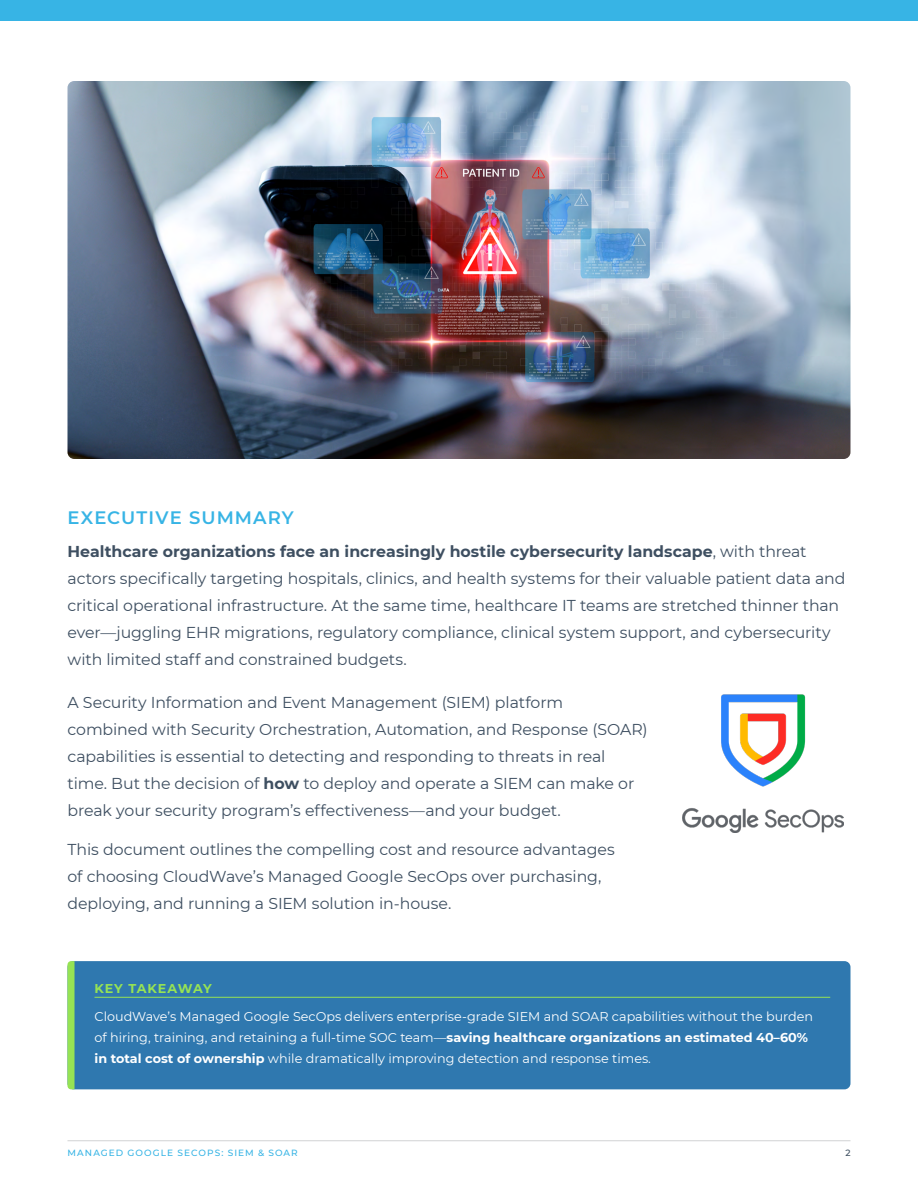
<style>
.page{position:relative;width:918px;height:1188px;background:#fff}
.page>*{position:absolute;margin:0;border:0;box-sizing:border-box;transform-origin:0 0}
.t1{font:600 18px "Montserrat";letter-spacing:.06em;color:#37b4e5}
.t2{font:15.75px/27px "Montserrat";letter-spacing:-.005em;color:#3e4f61}
.t3{font:12.75px/21px "Montserrat";color:#fff}
.t4{font:700 12.75px "Montserrat";letter-spacing:.07em;color:#96e354}
.t5{font:500 9px "Montserrat";letter-spacing:.12em;color:#37b4e5}
.t6{font:500 9px "Montserrat";color:#3e4f61}
.s1{font-weight:700}
</style>
<div class="page">
<div style="left:0;top:0;width:918px;height:20px;background:#37b4e5"></div>
<img style="left:68px;top:81px;width:782px;height:378px">
<img style="left:682px;top:694px;width:161px;height:138px">
<div style="left:68px;top:961px;width:782px;height:128px;background:#2f78af;border-radius:6px"></div>
<hr style="left:94px;top:997px;width:736px;height:1px;background:#96e354">
<svg style="left:68px;top:961px;width:7px;height:128px"></svg>
<hr style="left:68px;top:1140px;width:782px;height:1px;background:#d1d3d4">
<p class="t1" style="left:68px;top:505px;width:228px">EXECUTIVE SUMMARY</p>
<p class="t2" style="left:68px;top:538px;width:780px"><span class="s1">Healthcare organizations face an increasingly hostile cybersecurity landscape</span>, with threat actors specifically targeting hospitals, clinics, and health systems for their valuable patient data and critical operational infrastructure. At the same time, healthcare IT teams are stretched thinner than ever—juggling EHR migrations, regulatory compliance, clinical system support, and cybersecurity with limited staff and constrained budgets.</p>
<p class="t2" style="left:68px;top:688px;width:582px">A Security Information and Event Management (SIEM) platform combined with Security Orchestration, Automation, and Response (SOAR) capabilities is essential to detecting and responding to threats in real time. But the decision of <span class="s1">how</span> to deploy and operate a SIEM can make or break your security program’s effectiveness—and your budget.</p>
<p class="t2" style="left:68px;top:836px;width:549px">This document outlines the compelling cost and resource advantages of choosing CloudWave’s Managed Google SecOps over purchasing, deploying, and running a SIEM solution in-house.</p>
<p class="t4" style="left:94px;top:979px;width:119px">KEY TAKEAWAY</p>
<p class="t3" style="left:94px;top:1006px;width:720px">CloudWave’s Managed Google SecOps delivers enterprise-grade SIEM and SOAR capabilities without the burden of hiring, training, and retaining a full-time SOC team—<span class="s1">saving healthcare organizations an estimated 40–60% in total cost of ownership</span> while dramatically improving detection and response times.</p>
<p class="t5" style="left:68px;top:1147px;width:232px">MANAGED GOOGLE SECOPS: SIEM &amp; SOAR</p>
<p class="t6" style="left:845px;top:1147px;width:7px">2</p>
</div>
